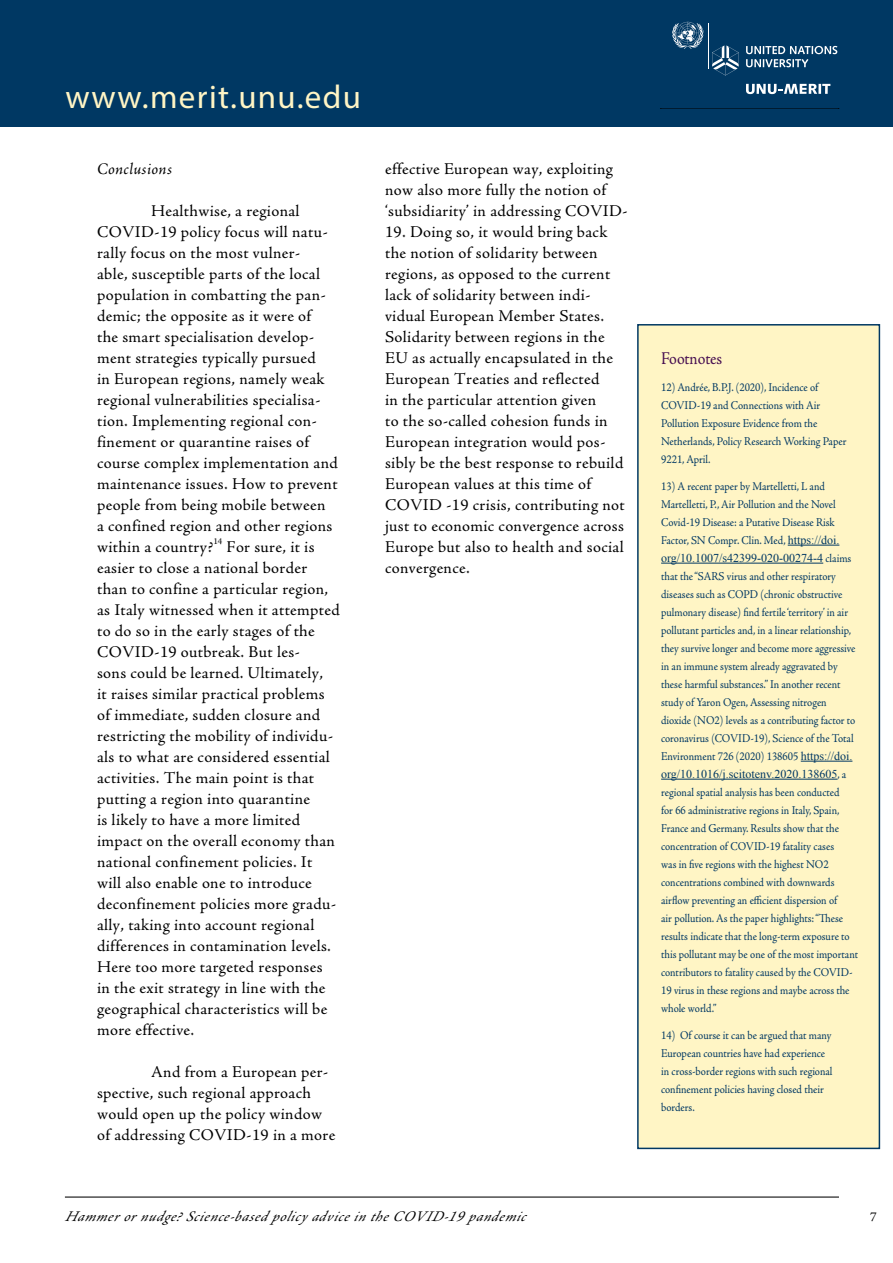
<style>
.page{position:relative;width:893px;height:1263px;background:#fff}
.page>*{position:absolute;margin:0;border:0;box-sizing:border-box;transform-origin:0 0}
.t1{font:33px "Myriad Pro";letter-spacing:.04em;color:#fff5c5}
.t2{font:18px "Adobe Jenson Pro";letter-spacing:-.005em;color:#470f51;scale:.9 1}
.t3{font:16.5px/21px "Adobe Jenson Pro";letter-spacing:.02em;color:#000}
.t4{font:italic 16.5px "Adobe Jenson Pro";letter-spacing:.02em;color:#000}
.t5{font:italic 15px "Adobe Jenson Pro";color:#000}
.t6{font:13.5px "Adobe Jenson Pro";color:#000}
.t7{font:12px/18px "Adobe Jenson Pro";letter-spacing:-.005em;color:#003863;scale:.9 1}
.t8{font:12px "Times New Roman";color:#003863}
.t9{font:9px "Adobe Jenson Pro";color:#000}
.s1{font-family:"Times New Roman"}
.s2{font-family:"Adobe Jenson Pro"}
</style>
<div class="page">
<hr style="left:65px;top:1196px;width:774px;height:1px;background:#000">
<div style="left:0;top:0;width:893px;height:126px;background:#003863"></div>
<svg style="left:660px;top:22px;width:180px;height:87px"></svg>
<div style="left:638px;top:325px;width:241px;height:823px;background:#fff5c5"></div>
<hr style="left:788px;top:545px;width:51px;height:1px;background:#003863">
<hr style="left:661px;top:563px;width:162px;height:1px;background:#003863">
<hr style="left:801px;top:761px;width:51px;height:1px;background:#003863">
<hr style="left:661px;top:779px;width:176px;height:1px;background:#003863">
<div style="left:637px;top:324px;width:243px;height:825px;border:2px solid #003863"></div>
<h1 class="t1" style="left:66px;top:77px;width:297px">www.merit.unu.edu</h1>
<p class="t4" style="left:97px;top:159px;width:77px">Conclusions</p>
<p class="t3" style="left:97px;top:201px;width:242px;text-indent:54px">Healthwise, a regional<br>COVID-19 policy focus will natu&shy;rally focus on the most vulner-<br>able, susceptible parts of the local population in combatting the pan&shy;demic; the opposite as it were of<br>the smart specialisation develop&shy;ment strategies typically pursued<br>in European regions, namely weak regional vulnerabilities specialisa&shy;tion. Implementing regional con&shy;finement or quarantine raises of course complex implementation and maintenance issues. How to prevent people from being mobile between<br>a confined region and other regions within a country?</p>
<p class="t9" style="left:213px;top:536px;width:11px">14</p>
<p class="t3" style="left:97px;top:537px;width:244px;text-indent:129px">For sure, it is easier to close a national border than to confine a particular region, as Italy witnessed when it attempted to do so in the early stages of the COVID-19 outbreak. But les-<br>sons could be learned. Ultimately,<br>it raises similar practical problems of immediate, sudden closure and restricting the mobility of individu&shy;als to what are considered essential activities. The main point is that putting a region into quarantine<br>is likely to have a more limited impact on the overall economy than national confinement policies. It will also enable one to introduce deconfinement policies more gradu&shy;ally, taking into account regional differences in contamination levels.<br>Here too more targeted responses<br>in the exit strategy in line with the geographical characteristics will be more effective.</p>
<p class="t3" style="left:97px;top:1062px;width:240px;text-indent:54px">And from a European per&shy;spective, such regional approach would open up the policy window of addressing COVID-19 in a more</p>
<p class="t3" style="left:385px;top:159px;width:244px">effective European way, exploiting now also more fully the notion of ‘subsidiarity’ in addressing COVID-</p>
<p class="t3" style="left:385px;top:222px;width:241px">19. Doing so, it would bring back the notion of solidarity between regions, as opposed to the current lack of solidarity between indi&shy;vidual European Member States.<br>Solidarity between regions in the<br>EU as actually encapsulated in the<br>European Treaties and reflected<br>in the particular attention given<br>to the so-called cohesion funds in<br>European integration would pos&shy;sibly be the best response to rebuild<br>European values at this time of<br>COVID -19 crisis, contributing not just to economic convergence across<br>Europe but also to health and social convergence.</p>
<p class="t2" style="left:661px;top:348px;width:69px">Footnotes</p>
<p class="t7" style="left:661px;top:378px;width:207px">12) Andrée, B.P.J. (2020), Incidence of COVID-19 and Connections with Air Pollution Exposure Evidence from the Netherlands, Policy Research Working Paper 9221, April.</p>
<p class="t7" style="left:661px;top:477px;width:200px">13) A recent paper by Martelletti, L and Martelletti, P., Air Pollution and the Novel Covid-19 Disease: a Putative Disease Risk Factor, SN Compr. Clin. Med, <span class="s1">https://doi.</span></p>
<p class="t8" style="left:661px;top:550px;width:192px">org/10.1007/s42399-020-00274-4 <span class="s2">claims</span></p>
<p class="t7" style="left:661px;top:567px;width:217px">that the “SARS virus and other respiratory diseases such as COPD (chronic obstructive pulmonary disease) find fertile ‘territory’ in air pollutant particles and, in a linear relationship, they survive longer and become more aggressive in an immune system already aggravated by these harmful substances.” In another recent study of Yaron Ogen, Assessing nitrogen dioxide (NO2) levels as a contributing factor to coronavirus (COVID-19), Science of the Total Environment 726 (2020) 138605 <span class="s1">https://doi.</span></p>
<p class="t8" style="left:661px;top:766px;width:187px">org/10.1016/j.scitotenv.2020.138605<span class="s2">, a</span></p>
<p class="t7" style="left:661px;top:783px;width:220px">regional spatial analysis has been conducted<br>for 66 administrative regions in Italy, Spain, France and Germany. Results show that the concentration of COVID-19 fatality cases<br>was in five regions with the highest NO2 concentrations combined with downwards airflow preventing an efficient dispersion of<br>air pollution. As the paper highlights: “These results indicate that the long-term exposure to this pollutant may be one of the most important contributors to fatality caused by the COVID-19 virus in these regions and maybe across the whole world.”</p>
<p class="t7" style="left:661px;top:1026px;width:192px">14) Of course it can be argued that many European countries have had experience in cross-border regions with such regional confinement policies having closed their borders.</p>
<p class="t5" style="left:65px;top:1208px;width:469px">Hammerornudge?Science-basedpolicy adviceintheCOVID-19pandemic</p>
<p class="t6" style="left:870px;top:1209px;width:8px">7</p>
</div>
